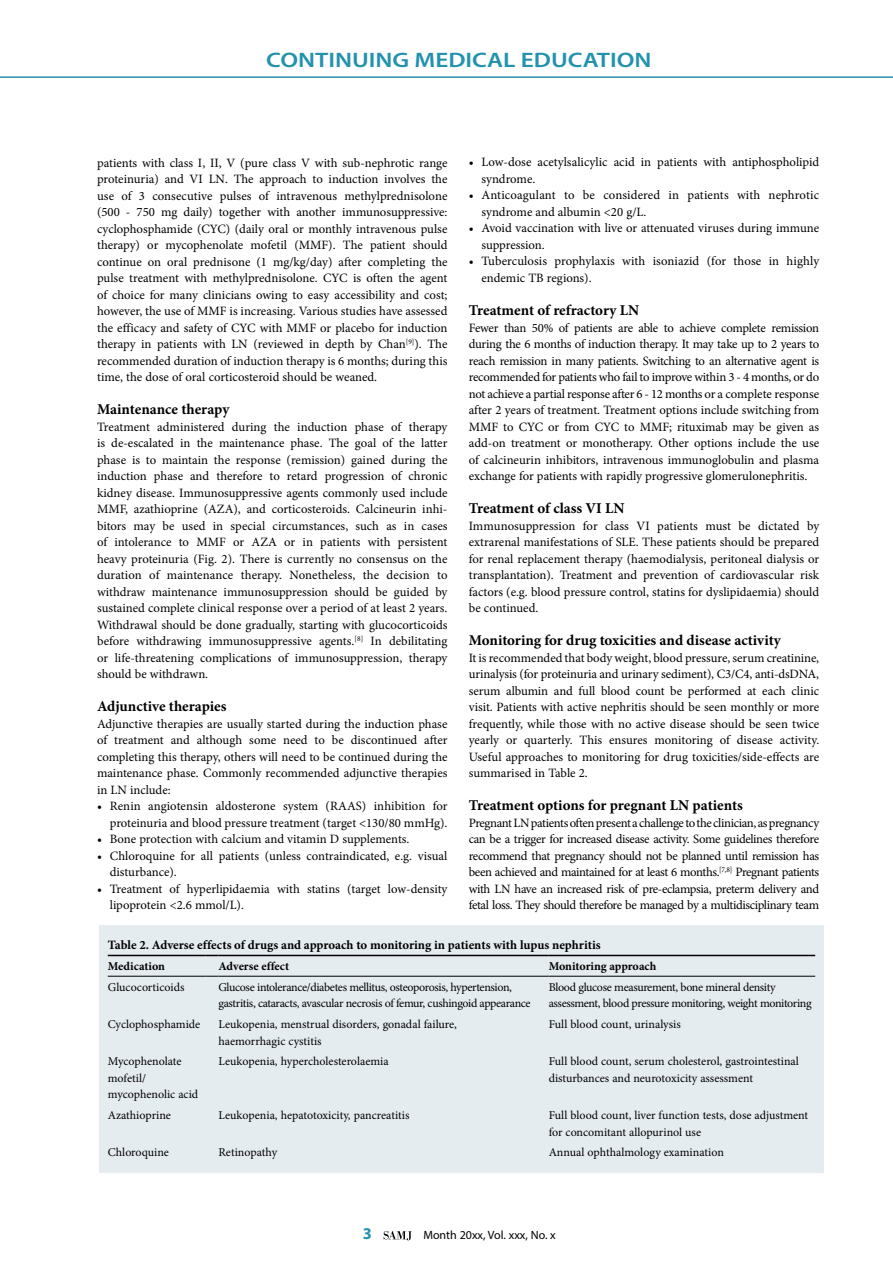
<style>
.page{position:relative;width:893px;height:1263px;background:#fff}
.page>*{position:absolute;margin:0;border:0;box-sizing:border-box;transform-origin:0 0}
.t1{font:600 21px "Myriad Pro";color:#2292ae;scale:1.2 1}
.t2{font:700 16.5px "Myriad Pro";color:#2292ae}
.t3{font:700 15px "Minion Pro";letter-spacing:-.005em;color:#000}
.t4{font:12.75px/16.5px "Minion Pro";color:#000;text-align:justify}
.t5{font:700 12.75px "Minion Pro";color:#000}
.t6{font:12px/16.5px "Minion Pro";letter-spacing:-.005em;color:#000}
.t7{font:12px/16.5px "Minion Pro";letter-spacing:-.03em;color:#000}
.t8{font:700 12px "Minion Pro";letter-spacing:-.005em;color:#000}
.t9{font:12px "Myriad Pro";color:#000}
</style>
<div class="page">
<hr style="left:0;top:76px;width:893px;height:2px;background:#2292ae">
<svg style="left:384px;top:1231px;width:28px;height:9px"></svg>
<div style="left:99px;top:926px;width:725px;height:247px;background:#e5ecf0"></div>
<hr style="left:108px;top:955px;width:98px;height:1px;background:#000">
<svg style="left:206px;top:955px;width:12px;height:1px"></svg>
<hr style="left:218px;top:955px;width:318px;height:1px;background:#000">
<svg style="left:536px;top:955px;width:13px;height:1px"></svg>
<hr style="left:549px;top:955px;width:266px;height:1px;background:#000">
<hr style="left:108px;top:976px;width:98px;height:1px;background:#000">
<svg style="left:206px;top:976px;width:12px;height:1px"></svg>
<hr style="left:218px;top:976px;width:318px;height:1px;background:#000">
<svg style="left:536px;top:976px;width:13px;height:1px"></svg>
<hr style="left:549px;top:976px;width:266px;height:1px;background:#000">
<h1 class="t1" style="left:266px;top:47px;width:323px">CONTINUING MEDICAL EDUCATION</h1>
<p class="t4" style="left:481px;top:154px;width:339px;text-indent:-13px">• Low-dose acetylsalicylic acid in patients with antiphospholipid syndrome.</p>
<p class="t4" style="left:481px;top:187px;width:339px;text-indent:-13px">• Anticoagulant to be considered in patients with nephrotic syndrome and albumin &lt;20 g/L.</p>
<p class="t4" style="left:481px;top:220px;width:339px;text-indent:-13px">• Avoid vaccination with live or attenuated viruses during immune suppression.</p>
<p class="t4" style="left:481px;top:253px;width:339px;text-indent:-13px">• Tuberculosis prophylaxis with isoniazid (for those in highly endemic TB regions).</p>
<p class="t3" style="left:469px;top:300px;width:172px">Treatment of refractory LN</p>
<p class="t4" style="left:469px;top:319px;width:352px">Fewer than 50% of patients are able to achieve complete remission during the 6 months of induction therapy. It may take up to 2 years to reach remission in many patients. Switching to an alternative agent is recommended for patients who fail to improve within 3 - 4 months, or do not achieve a partial response after 6 - 12 months or a complete response after 2 years of treatment. Treatment options include switching from MMF to CYC or from CYC to MMF; rituximab may be given as add-on treatment or monotherapy. Other options include the use of calcineurin inhibitors, intravenous immunoglobulin and plasma exchange for patients with rapidly progressive glomerulonephritis.</p>
<p class="t3" style="left:469px;top:498px;width:157px">Treatment of class VI LN</p>
<p class="t4" style="left:469px;top:517px;width:352px">Immunosuppression for class VI patients must be dictated by extrarenal manifestations of SLE. These patients should be prepared for renal replacement therapy (haemodialysis, peritoneal dialysis or transplantation). Treatment and prevention of cardiovascular risk factors (e.g. blood pressure control, statins for dyslipidaemia) should be continued.</p>
<p class="t3" style="left:469px;top:630px;width:313px">Monitoring for drug toxicities and disease activity</p>
<p class="t4" style="left:469px;top:649px;width:352px">It is recommended that body weight, blood pressure, serum creatinine, urinalysis (for proteinuria and urinary sediment), C3/C4, anti-dsDNA, serum albumin and full blood count be performed at each clinic visit. Patients with active nephritis should be seen monthly or more frequently, while those with no active disease should be seen twice yearly or quarterly. This ensures monitoring of disease activity.<br>Useful approaches to monitoring for drug toxicities/side-effects are summarised in Table 2.</p>
<p class="t3" style="left:469px;top:795px;width:276px">Treatment options for pregnant LN patients</p>
<p class="t4" style="left:469px;top:814px;width:352px">Pregnant LN patients often present a challenge to the clinician, as pregnancy can be a trigger for increased disease activity. Some guidelines therefore recommend that pregnancy should not be planned until remission has been achieved and maintained for at least 6 months.<sup>[7,8]</sup> Pregnant patients with LN have an increased risk of pre-eclampsia, preterm delivery and fetal loss. They should therefore be managed by a multidisciplinary team</p>
<p class="t5" style="left:108px;top:936px;width:494px">Table 2. Adverse effects of drugs and approach to monitoring in patients with lupus nephritis</p>
<p class="t8" style="left:108px;top:958px;width:59px">Medication</p>
<p class="t8" style="left:218px;top:958px;width:72px">Adverse effect</p>
<p class="t8" style="left:549px;top:958px;width:109px">Monitoring approach</p>
<p class="t6" style="left:108px;top:979px;width:78px">Glucocorticoids</p>
<p class="t7" style="left:218px;top:979px;width:314px">Glucose intolerance/diabetes mellitus, osteoporosis, hypertension, gastritis, cataracts, avascular necrosis of femur, cushingoid appearance</p>
<p class="t7" style="left:549px;top:979px;width:264px">Blood glucose measurement, bone mineral density assessment, blood pressure monitoring, weight monitoring</p>
<p class="t6" style="left:108px;top:1016px;width:94px">Cyclophosphamide</p>
<p class="t6" style="left:218px;top:1016px;width:240px">Leukopenia, menstrual disorders, gonadal failure, haemorrhagic cystitis</p>
<p class="t6" style="left:549px;top:1016px;width:134px">Full blood count, urinalysis</p>
<p class="t6" style="left:108px;top:1053px;width:92px">Mycophenolate mofetil/ mycophenolic acid</p>
<p class="t6" style="left:218px;top:1053px;width:172px">Leukopenia, hypercholesterolaemia</p>
<p class="t6" style="left:549px;top:1053px;width:252px">Full blood count, serum cholesterol, gastrointestinal disturbances and neurotoxicity assessment</p>
<p class="t6" style="left:108px;top:1107px;width:65px">Azathioprine</p>
<p class="t6" style="left:218px;top:1107px;width:192px">Leukopenia, hepatotoxicity, pancreatitis</p>
<p class="t6" style="left:549px;top:1107px;width:261px">Full blood count, liver function tests, dose adjustment for concomitant allopurinol use</p>
<p class="t6" style="left:108px;top:1144px;width:63px">Chloroquine</p>
<p class="t6" style="left:218px;top:1144px;width:60px">Retinopathy</p>
<p class="t6" style="left:549px;top:1144px;width:177px">Annual ophthalmology examination</p>
<p class="t4" style="left:97px;top:154px;width:352px">patients with class I, II, V (pure class V with sub-nephrotic range proteinuria) and VI LN. The approach to induction involves the use of 3 consecutive pulses of intravenous methylprednisolone (500 - 750 mg daily) together with another immunosuppressive: cyclophosphamide (CYC) (daily oral or monthly intravenous pulse therapy) or mycophenolate mofetil (MMF). The patient should continue on oral prednisone (1 mg/kg/day) after completing the pulse treatment with methylprednisolone. CYC is often the agent of choice for many clinicians owing to easy accessibility and cost; however, the use of MMF is increasing. Various studies have assessed the efficacy and safety of CYC with MMF or placebo for induction therapy in patients with LN (reviewed in depth by Chan<sup>[9]</sup>). The recommended duration of induction therapy is 6 months; during this time, the dose of oral corticosteroid should be weaned.</p>
<p class="t3" style="left:97px;top:399px;width:134px">Maintenance therapy</p>
<p class="t4" style="left:97px;top:418px;width:352px">Treatment administered during the induction phase of therapy is de-escalated in the maintenance phase. The goal of the latter phase is to maintain the response (remission) gained during the induction phase and therefore to retard progression of chronic kidney disease. Immunosuppressive agents commonly used include MMF, azathioprine (AZA), and corticosteroids. Calcineurin inhi&shy;bitors may be used in special circumstances, such as in cases of intolerance to MMF or AZA or in patients with persistent heavy proteinuria (Fig. 2). There is currently no consensus on the duration of maintenance therapy. Nonetheless, the decision to withdraw maintenance immunosuppression should be guided by sustained complete clinical response over a period of at least 2 years.<br>Withdrawal should be done gradually, starting with glucocorticoids before withdrawing immunosuppressive agents.<sup>[8]</sup> In debilitating or life-threatening complications of immunosuppression, therapy should be withdrawn.</p>
<p class="t3" style="left:97px;top:696px;width:131px">Adjunctive therapies</p>
<p class="t4" style="left:97px;top:715px;width:352px">Adjunctive therapies are usually started during the induction phase of treatment and although some need to be discontinued after completing this therapy, others will need to be continued during the maintenance phase. Commonly recommended adjunctive therapies in LN include:</p>
<p class="t4" style="left:97px;top:798px;width:352px;text-align:right">• Renin angiotensin aldosterone system (RAAS) inhibition for proteinuria and blood pressure treatment (target &lt;130/80 mmHg).</p>
<p class="t4" style="left:97px;top:831px;width:314px">• Bone protection with calcium and vitamin D supplements.</p>
<p class="t4" style="left:110px;top:847px;width:339px;text-indent:-13px">• Chloroquine for all patients (unless contraindicated, e.g. visual disturbance).</p>
<p class="t4" style="left:110px;top:880px;width:339px;text-indent:-13px">• Treatment of hyperlipidaemia with statins (target low-density lipoprotein &lt;2.6 mmol/L).</p>
<p class="t2" style="left:363px;top:1223px;width:11px">3</p>
<p class="t9" style="left:423px;top:1228px;width:134px">Month 20xx, Vol. xxx, No. x</p>
</div>
